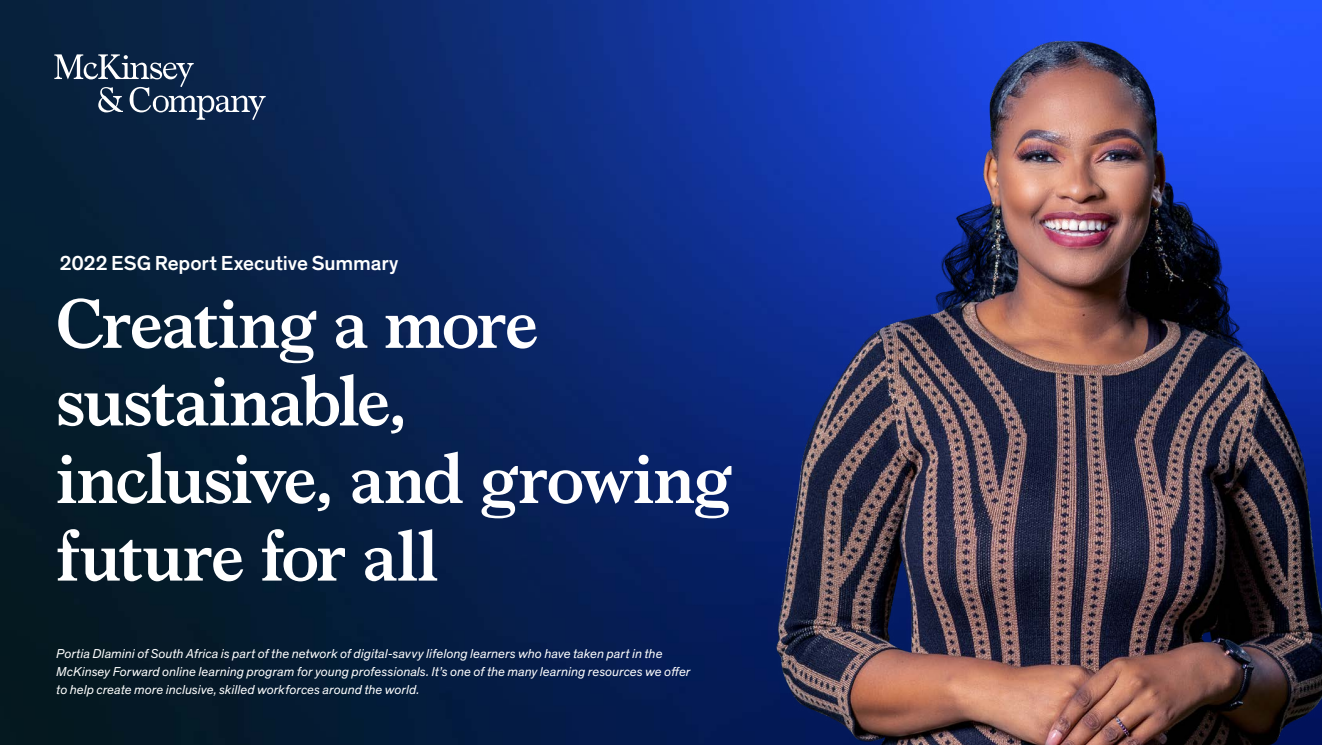
<style>
.page{position:relative;width:1322px;height:745px;background:#fff}
.page>*{position:absolute;margin:0;border:0;box-sizing:border-box;transform-origin:0 0}
.t1{font:700 70px/77.5px "Bower";letter-spacing:-.015em;color:#fff}
.t2{font:500 20.62px "Mc Kinsey Sans";letter-spacing:-.005em;color:#fff}
.t3{font:italic 13.12px/18.1px "Mc Kinsey Sans";color:#fff}
</style>
<div class="page">
<img style="left:0;top:0;width:660px;height:744px">
<svg style="left:54px;top:54px;width:211px;height:66px;background:#2e4461"></svg>
<img style="left:660px;top:0;width:662px;height:744px">
<h1 class="t2" style="left:60px;top:248px;width:340px">2022 ESG Report Executive Summary</h1>
<h1 class="t1" style="left:56px;top:280px;width:678px">Creating a more sustainable,<br>inclusive, and growing future for all</h1>
<p class="t3" style="left:56px;top:643px;width:636px">Portia Dlamini of South Africa is part of the network of digital-savvy lifelong learners who have taken part in the<br>McKinsey Forward online learning program for young professionals. It’s one of the many learning resources we offer to help create more inclusive, skilled workforces around the world.</p>
</div>
